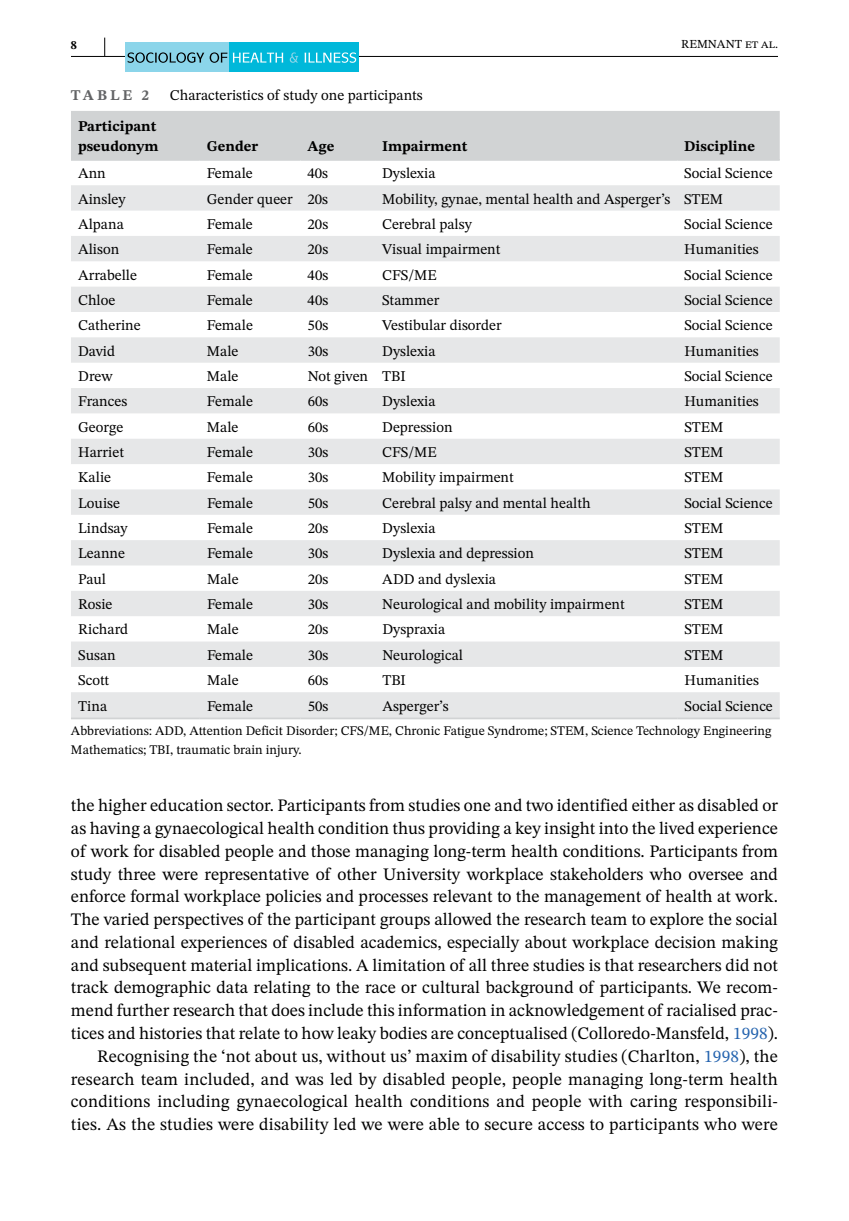
<style>
.page{position:relative;width:849px;height:1221px;background:#fff}
.page>*{position:absolute;margin:0;border:0;box-sizing:border-box;transform-origin:0 0}
.t1{font:17.5px/22.8px "STIX Two Text";color:#000;text-align:right}
.t2{font:14.88px "STIX Two Text";color:#000}
.t3{font:700 14.88px/20.1px "STIX Two Text";color:#000}
.t4{font:700 14.88px "STIX Two Text";letter-spacing:.2em;color:#636466}
.t5{font:13.12px/18.4px "STIX Two Text";color:#000}
.t6{font:12.25px "STIX Two Text";color:#000}
.t7{font:700 12.25px "STIX Two Text";color:#000}
.s1{color:#2564af}
</style>
<div class="page">
<hr style="left:71px;top:56px;width:706px;height:1px;background:#000">
<div style="left:125px;top:42px;width:104px;height:30px;background:#8bd5ea"></div>
<div style="left:229px;top:42px;width:130px;height:30px;background:#00b8da"></div>
<svg style="left:127px;top:52px;width:100px;height:11px"></svg>
<svg style="left:233px;top:53px;width:50px;height:10px"></svg>
<svg style="left:289px;top:52px;width:9px;height:11px"></svg>
<svg style="left:304px;top:52px;width:52px;height:11px"></svg>
<svg style="left:104px;top:38px;width:1px;height:18px"></svg>
<div style="left:71px;top:111px;width:708px;height:48px;background:#d1d3d4"></div>
<svg style="left:71px;top:185px;width:708px;height:532px;fill:#e6e7e8"></svg>
<hr style="left:71px;top:159px;width:129px;height:2px;background:#d1d3d4">
<hr style="left:200px;top:159px;width:100px;height:2px;background:#d1d3d4">
<hr style="left:300px;top:159px;width:75px;height:2px;background:#d1d3d4">
<hr style="left:375px;top:159px;width:302px;height:2px;background:#d1d3d4">
<hr style="left:677px;top:159px;width:102px;height:2px;background:#d1d3d4">
<hr style="left:71px;top:717px;width:129px;height:2px;background:#d1d3d4">
<hr style="left:200px;top:717px;width:100px;height:2px;background:#d1d3d4">
<hr style="left:300px;top:717px;width:75px;height:2px;background:#d1d3d4">
<hr style="left:375px;top:717px;width:302px;height:2px;background:#d1d3d4">
<hr style="left:677px;top:717px;width:102px;height:2px;background:#d1d3d4">
<p class="t7" style="left:71px;top:36px;width:8px">8</p>
<p class="t6" style="left:681px;top:35px;width:98px">REMNANT et al.</p>
<p class="t4" style="left:71px;top:84px;width:79px">TABLE 2</p>
<p class="t2" style="left:170px;top:84px;width:254px">Characteristics of study one participants</p>
<p class="t3" style="left:78px;top:116px;width:82px">Participant pseudonym</p>
<p class="t3" style="left:207px;top:136px;width:53px">Gender</p>
<p class="t3" style="left:307px;top:136px;width:28px">Age</p>
<p class="t3" style="left:382px;top:136px;width:87px">Impairment</p>
<p class="t3" style="left:684px;top:136px;width:72px">Discipline</p>
<p class="t2" style="left:78px;top:163px;width:29px">Ann</p>
<p class="t2" style="left:207px;top:163px;width:47px">Female</p>
<p class="t2" style="left:307px;top:163px;width:22px">40s</p>
<p class="t2" style="left:382px;top:163px;width:55px">Dyslexia</p>
<p class="t2" style="left:684px;top:163px;width:90px">Social Science</p>
<p class="t2" style="left:78px;top:188px;width:49px">Ainsley</p>
<p class="t2" style="left:207px;top:188px;width:123px">Gender queer 20s</p>
<p class="t2" style="left:382px;top:188px;width:342px">Mobility, gynae, mental health and Asperger’s STEM</p>
<p class="t2" style="left:78px;top:213px;width:47px">Alpana</p>
<p class="t2" style="left:207px;top:213px;width:47px">Female</p>
<p class="t2" style="left:307px;top:213px;width:22px">20s</p>
<p class="t2" style="left:382px;top:213px;width:91px">Cerebral palsy</p>
<p class="t2" style="left:684px;top:213px;width:90px">Social Science</p>
<p class="t2" style="left:78px;top:239px;width:43px">Alison</p>
<p class="t2" style="left:207px;top:239px;width:47px">Female</p>
<p class="t2" style="left:307px;top:239px;width:22px">20s</p>
<p class="t2" style="left:382px;top:239px;width:120px">Visual impairment</p>
<p class="t2" style="left:684px;top:239px;width:76px">Humanities</p>
<p class="t2" style="left:78px;top:264px;width:60px">Arrabelle</p>
<p class="t2" style="left:207px;top:264px;width:47px">Female</p>
<p class="t2" style="left:307px;top:264px;width:22px">40s</p>
<p class="t2" style="left:382px;top:264px;width:56px">CFS/ME</p>
<p class="t2" style="left:684px;top:264px;width:90px">Social Science</p>
<p class="t2" style="left:78px;top:289px;width:39px">Chloe</p>
<p class="t2" style="left:207px;top:289px;width:47px">Female</p>
<p class="t2" style="left:307px;top:289px;width:22px">40s</p>
<p class="t2" style="left:382px;top:289px;width:59px">Stammer</p>
<p class="t2" style="left:684px;top:289px;width:90px">Social Science</p>
<p class="t2" style="left:78px;top:315px;width:64px">Catherine</p>
<p class="t2" style="left:207px;top:315px;width:47px">Female</p>
<p class="t2" style="left:307px;top:315px;width:22px">50s</p>
<p class="t2" style="left:382px;top:315px;width:121px">Vestibular disorder</p>
<p class="t2" style="left:684px;top:315px;width:90px">Social Science</p>
<p class="t2" style="left:78px;top:340px;width:39px">David</p>
<p class="t2" style="left:207px;top:340px;width:33px">Male</p>
<p class="t2" style="left:307px;top:340px;width:22px">30s</p>
<p class="t2" style="left:382px;top:340px;width:55px">Dyslexia</p>
<p class="t2" style="left:684px;top:340px;width:76px">Humanities</p>
<p class="t2" style="left:78px;top:365px;width:36px">Drew</p>
<p class="t2" style="left:207px;top:365px;width:33px">Male</p>
<p class="t2" style="left:307px;top:365px;width:99px">Not given TBI</p>
<p class="t2" style="left:684px;top:365px;width:90px">Social Science</p>
<p class="t2" style="left:78px;top:391px;width:51px">Frances</p>
<p class="t2" style="left:207px;top:391px;width:47px">Female</p>
<p class="t2" style="left:307px;top:391px;width:22px">60s</p>
<p class="t2" style="left:382px;top:391px;width:55px">Dyslexia</p>
<p class="t2" style="left:684px;top:391px;width:76px">Humanities</p>
<p class="t2" style="left:78px;top:416px;width:47px">George</p>
<p class="t2" style="left:207px;top:416px;width:33px">Male</p>
<p class="t2" style="left:307px;top:416px;width:22px">60s</p>
<p class="t2" style="left:382px;top:416px;width:72px">Depression</p>
<p class="t2" style="left:684px;top:416px;width:40px">STEM</p>
<p class="t2" style="left:78px;top:441px;width:47px">Harriet</p>
<p class="t2" style="left:207px;top:441px;width:47px">Female</p>
<p class="t2" style="left:307px;top:441px;width:22px">30s</p>
<p class="t2" style="left:382px;top:441px;width:56px">CFS/ME</p>
<p class="t2" style="left:684px;top:441px;width:40px">STEM</p>
<p class="t2" style="left:78px;top:467px;width:34px">Kalie</p>
<p class="t2" style="left:207px;top:467px;width:47px">Female</p>
<p class="t2" style="left:307px;top:467px;width:22px">30s</p>
<p class="t2" style="left:382px;top:467px;width:133px">Mobility impairment</p>
<p class="t2" style="left:684px;top:467px;width:40px">STEM</p>
<p class="t2" style="left:78px;top:492px;width:43px">Louise</p>
<p class="t2" style="left:207px;top:492px;width:47px">Female</p>
<p class="t2" style="left:308px;top:492px;width:22px">50s</p>
<p class="t2" style="left:382px;top:492px;width:210px">Cerebral palsy and mental health</p>
<p class="t2" style="left:684px;top:492px;width:90px">Social Science</p>
<p class="t2" style="left:78px;top:517px;width:51px">Lindsay</p>
<p class="t2" style="left:207px;top:517px;width:47px">Female</p>
<p class="t2" style="left:308px;top:517px;width:22px">20s</p>
<p class="t2" style="left:382px;top:517px;width:55px">Dyslexia</p>
<p class="t2" style="left:684px;top:517px;width:40px">STEM</p>
<p class="t2" style="left:78px;top:543px;width:48px">Leanne</p>
<p class="t2" style="left:207px;top:543px;width:47px">Female</p>
<p class="t2" style="left:308px;top:543px;width:22px">30s</p>
<p class="t2" style="left:382px;top:543px;width:153px">Dyslexia and depression</p>
<p class="t2" style="left:684px;top:543px;width:40px">STEM</p>
<p class="t2" style="left:78px;top:568px;width:29px">Paul</p>
<p class="t2" style="left:207px;top:568px;width:33px">Male</p>
<p class="t2" style="left:308px;top:568px;width:22px">20s</p>
<p class="t2" style="left:382px;top:568px;width:115px">ADD and dyslexia</p>
<p class="t2" style="left:684px;top:568px;width:40px">STEM</p>
<p class="t2" style="left:78px;top:593px;width:36px">Rosie</p>
<p class="t2" style="left:207px;top:593px;width:47px">Female</p>
<p class="t2" style="left:308px;top:593px;width:22px">30s</p>
<p class="t2" style="left:382px;top:593px;width:244px">Neurological and mobility impairment</p>
<p class="t2" style="left:684px;top:593px;width:40px">STEM</p>
<p class="t2" style="left:78px;top:619px;width:51px">Richard</p>
<p class="t2" style="left:207px;top:619px;width:33px">Male</p>
<p class="t2" style="left:308px;top:619px;width:22px">20s</p>
<p class="t2" style="left:382px;top:619px;width:64px">Dyspraxia</p>
<p class="t2" style="left:684px;top:619px;width:40px">STEM</p>
<p class="t2" style="left:78px;top:644px;width:39px">Susan</p>
<p class="t2" style="left:207px;top:644px;width:47px">Female</p>
<p class="t2" style="left:308px;top:644px;width:22px">30s</p>
<p class="t2" style="left:382px;top:644px;width:82px">Neurological</p>
<p class="t2" style="left:684px;top:644px;width:40px">STEM</p>
<p class="t2" style="left:78px;top:669px;width:32px">Scott</p>
<p class="t2" style="left:207px;top:669px;width:33px">Male</p>
<p class="t2" style="left:308px;top:669px;width:22px">60s</p>
<p class="t2" style="left:382px;top:669px;width:25px">TBI</p>
<p class="t2" style="left:684px;top:669px;width:76px">Humanities</p>
<p class="t2" style="left:78px;top:695px;width:30px">Tina</p>
<p class="t2" style="left:207px;top:695px;width:47px">Female</p>
<p class="t2" style="left:308px;top:695px;width:22px">50s</p>
<p class="t2" style="left:382px;top:695px;width:68px">Asperger’s</p>
<p class="t2" style="left:684px;top:695px;width:90px">Social Science</p>
<p class="t5" style="left:71px;top:721px;width:701px">Abbreviations: ADD, Attention Deficit Disorder; CFS/ME, Chronic Fatigue Syndrome; STEM, Science Technology Engineering<br>Mathematics; TBI, traumatic brain injury.</p>
<p class="t1" style="left:71px;top:794px;width:708px">the higher education sector. Participants from studies one and two identified either as disabled or as having a gynaecological health condition thus providing a key insight into the lived experience of work for disabled people and those managing long-term health conditions. Participants from study three were representative of other University workplace stakeholders who oversee and enforce formal workplace policies and processes relevant to the management of health at work.<br>The varied perspectives of the participant groups allowed the research team to explore the social and relational experiences of disabled academics, especially about workplace decision making and subsequent material implications. A limitation of all three studies is that researchers did not track demographic data relating to the race or cultural background of participants. We recom&shy;mend further research that does include this information in acknowledgement of racialised prac&shy;tices and histories that relate to how leaky bodies are conceptualised (Colloredo-Mansfeld, <span class="s1">1998</span>).<br>Recognising the ‘not about us, without us’ maxim of disability studies (Charlton, <span class="s1">1998</span>), the research team included, and was led by disabled people, people managing long-term health conditions including gynaecological health conditions and people with caring responsibili&shy;ties. As the studies were disability led we were able to secure access to participants who were</p>
</div>
